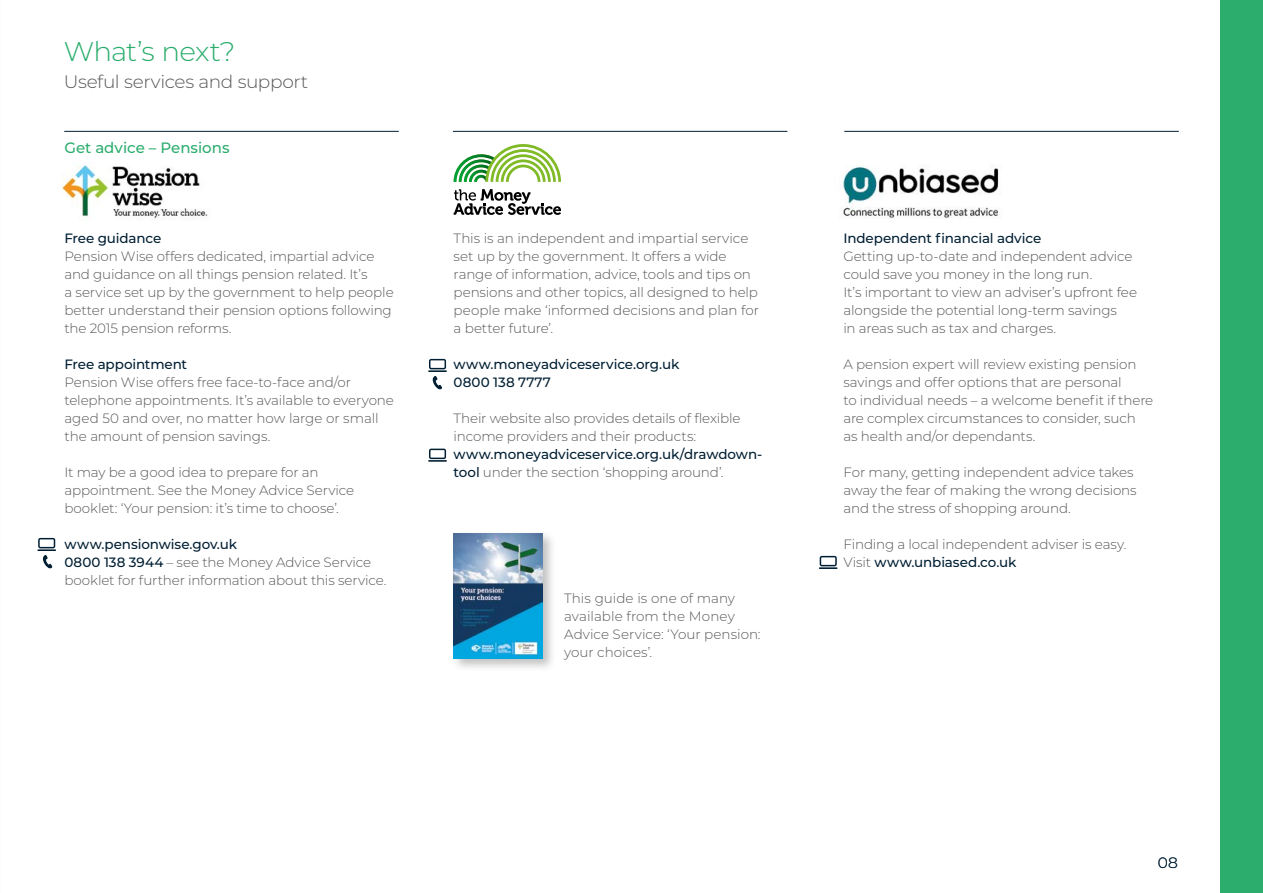
<style>
.page{position:relative;width:1263px;height:893px;background:#fff}
.page>*{position:absolute;margin:0;border:0;box-sizing:border-box;transform-origin:0 0}
.t1{font:300 27px "Montserrat";letter-spacing:-.035em;color:#2cad6e}
.t2{font:300 18px "Montserrat";letter-spacing:-.025em;color:#575756}
.t3{font:500 15px "Montserrat";color:#2cad6e}
.t4{font:300 15px "Montserrat";color:#001f33}
.t5{font:300 13.5px/18px "Montserrat";letter-spacing:-.01em;color:#575756}
.t6{font:500 13.5px/18px "Montserrat";letter-spacing:-.01em;color:#001f33}
.s1{font-weight:500;color:#001f33}
.s2{font-weight:300;color:#575756}
</style>
<div class="page">
<div style="left:1220px;top:0;width:43px;height:893px;background:#2cad6e"></div>
<hr style="left:453px;top:131px;width:334px;height:1px;background:#001f33">
<hr style="left:64px;top:131px;width:335px;height:1px;background:#001f33">
<img style="left:843px;top:164px;width:156px;height:55px">
<svg style="left:454px;top:189px;width:107px;height:26px"></svg>
<svg style="left:454px;top:144px;width:107px;height:38px"></svg>
<hr style="left:844px;top:131px;width:335px;height:1px;background:#001f33">
<img style="left:62px;top:162px;width:146px;height:57px">
<svg style="left:37px;top:538px;width:19px;height:31px"></svg>
<svg style="left:428px;top:359px;width:19px;height:31px"></svg>
<svg style="left:428px;top:449px;width:19px;height:13px"></svg>
<svg style="left:819px;top:556px;width:18px;height:13px"></svg>
<div style="left:450px;top:530px;width:106px;height:142px;background:#000;opacity:.25"></div>
<img style="left:454px;top:533px;width:88px;height:126px">
<h1 class="t1" style="left:64px;top:34px;width:173px">What’s next?</h1>
<h2 class="t2" style="left:64px;top:70px;width:246px">Useful services and support</h2>
<p class="t3" style="left:64px;top:137px;width:167px">Get advice – Pensions</p>
<p class="t6" style="left:64px;top:229px;width:98px">Free guidance</p>
<p class="t5" style="left:64px;top:247px;width:331px">Pension Wise offers dedicated, impartial advice and guidance on all things pension related. It’s<br>a service set up by the government to help people better understand their pension options following the 2015 pension reforms.</p>
<p class="t6" style="left:64px;top:355px;width:124px">Free appointment</p>
<p class="t5" style="left:64px;top:373px;width:331px">Pension Wise offers free face-to-face and/or telephone appointments. It’s available to everyone aged 50 and over, no matter how large or small the amount of pension savings.</p>
<p class="t5" style="left:64px;top:463px;width:291px">It may be a good idea to prepare for an appointment. See the Money Advice Service booklet: ‘Your pension: it’s time to choose’.</p>
<p class="t5" style="left:64px;top:535px;width:324px"><span class="s1">www.pensionwise.gov.uk<br>0800 138 3944</span> – see the Money Advice Service booklet for further information about this service.</p>
<p class="t5" style="left:454px;top:229px;width:307px">This is an independent and impartial service set up by the government. It offers a wide range of information, advice, tools and tips on pensions and other topics, all designed to help people make ‘informed decisions and plan for a better future’.</p>
<p class="t6" style="left:454px;top:355px;width:227px">www.moneyadviceservice.org.uk<br>0800 138 7777</p>
<p class="t5" style="left:454px;top:409px;width:289px">Their website also provides details of flexible income providers and their products:</p>
<p class="t6" style="left:454px;top:445px;width:310px">www.moneyadviceservice.org.uk/drawdown&shy;tool <span class="s2">under the section ‘shopping around’.</span></p>
<p class="t5" style="left:564px;top:589px;width:198px">This guide is one of many available from the Money<br>Advice Service: ‘Your pension: your choices’.</p>
<p class="t6" style="left:843px;top:229px;width:199px">Independent financial advice</p>
<p class="t5" style="left:843px;top:247px;width:295px">Getting up-to-date and independent advice could save you money in the long run.<br>It’s important to view an adviser’s upfront fee alongside the potential long-term savings<br>in areas such as tax and charges.</p>
<p class="t5" style="left:843px;top:355px;width:311px">A pension expert will review existing pension savings and offer options that are personal<br>to individual needs – a welcome benefit if there are complex circumstances to consider, such as health and/or dependants.</p>
<p class="t5" style="left:843px;top:463px;width:295px">For many, getting independent advice takes away the fear of making the wrong decisions and the stress of shopping around.</p>
<p class="t5" style="left:843px;top:535px;width:284px">Finding a local independent adviser is easy.<br>Visit <span class="s1">www.unbiased.co.uk</span></p>
<p class="t4" style="left:1158px;top:853px;width:22px">08</p>
</div>
